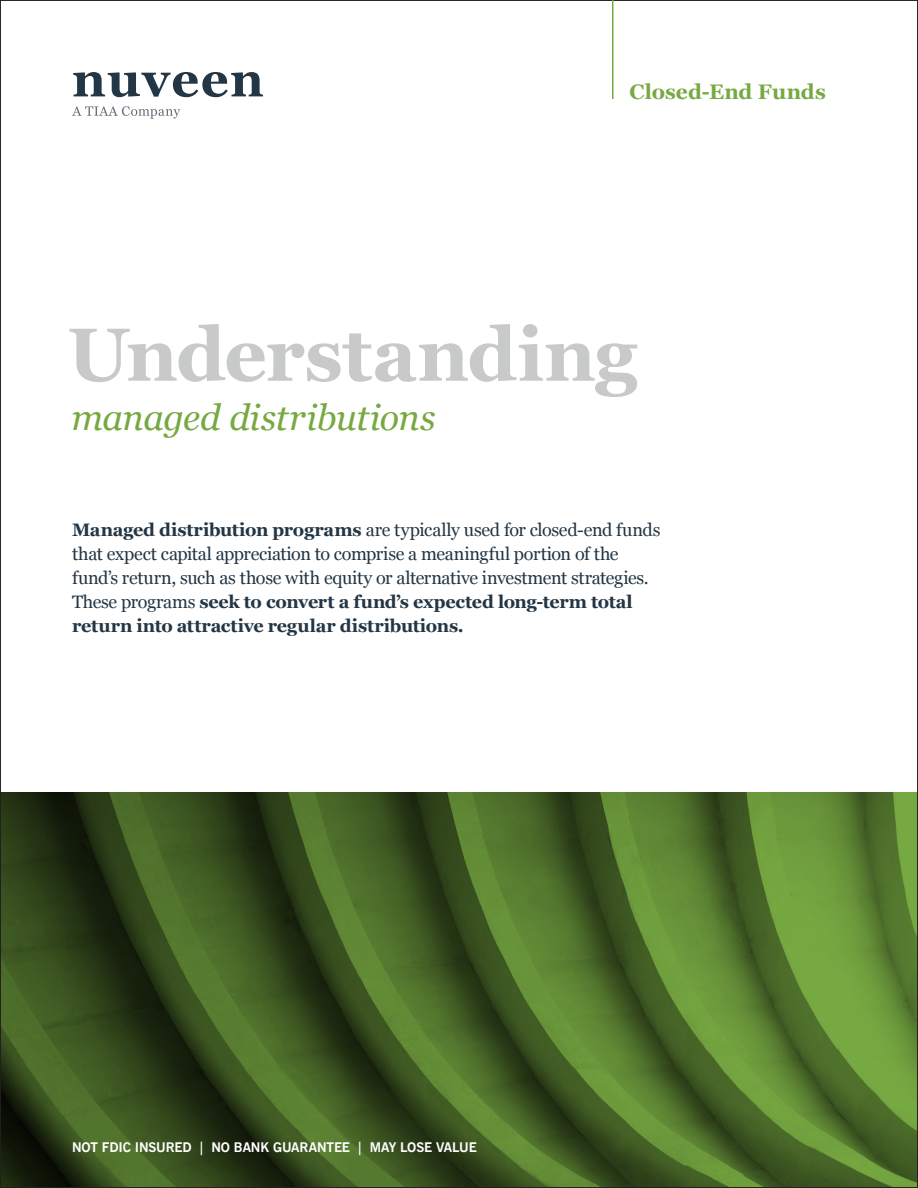
<style>
.page{position:relative;width:918px;height:1188px;background:#fff}
.page>*{position:absolute;margin:0;border:0;box-sizing:border-box;transform-origin:0 0}
.t1{font:700 75px "Georgia";letter-spacing:-.01em;color:#c8c9c9}
.t2{font:italic 36px "Georgia";letter-spacing:-.015em;color:#77a942}
.t3{font:700 21px "Georgia";color:#77a942}
.Cover_copy{font:18px/24px "Georgia";letter-spacing:-.015em;color:#233645}
.Not_May_No{font:700 13.5px "News Gothic BT";letter-spacing:-.015em;color:#fff}
.s1{font-weight:700}
</style>
<div class="page">
<svg style="left:2px;top:792px;width:914px;height:394px;background:#456226"></svg>
<svg style="left:73px;top:72px;width:190px;height:25px"></svg>
<svg style="left:72px;top:106px;width:108px;height:13px"></svg>
<hr style="left:612px;top:0;width:2px;height:99px;background:#77a942">
<p class="t3" style="left:630px;top:76px;width:198px">Closed-End Funds</p>
<p class="t1" style="left:67px;top:298px;width:571px">Understanding</p>
<p class="t2" style="left:71px;top:392px;width:366px">managed distributions</p>
<p class="Cover_copy" style="left:72px;top:517px;width:590px"><span class="s1">Managed distribution programs</span> are typically used for closed-end funds that expect capital appreciation to comprise a meaningful portion of the fund’s return, such as those with equity or alternative investment strategies.<br>These programs <span class="s1">seek to convert a fund’s expected long-term total return into attractive regular distributions.</span></p>
<p class="Not_May_No" style="left:72px;top:1139px;width:406px">NOT FDIC INSURED | NO BANK GUARANTEE | MAY LOSE VALUE</p>
</div>
